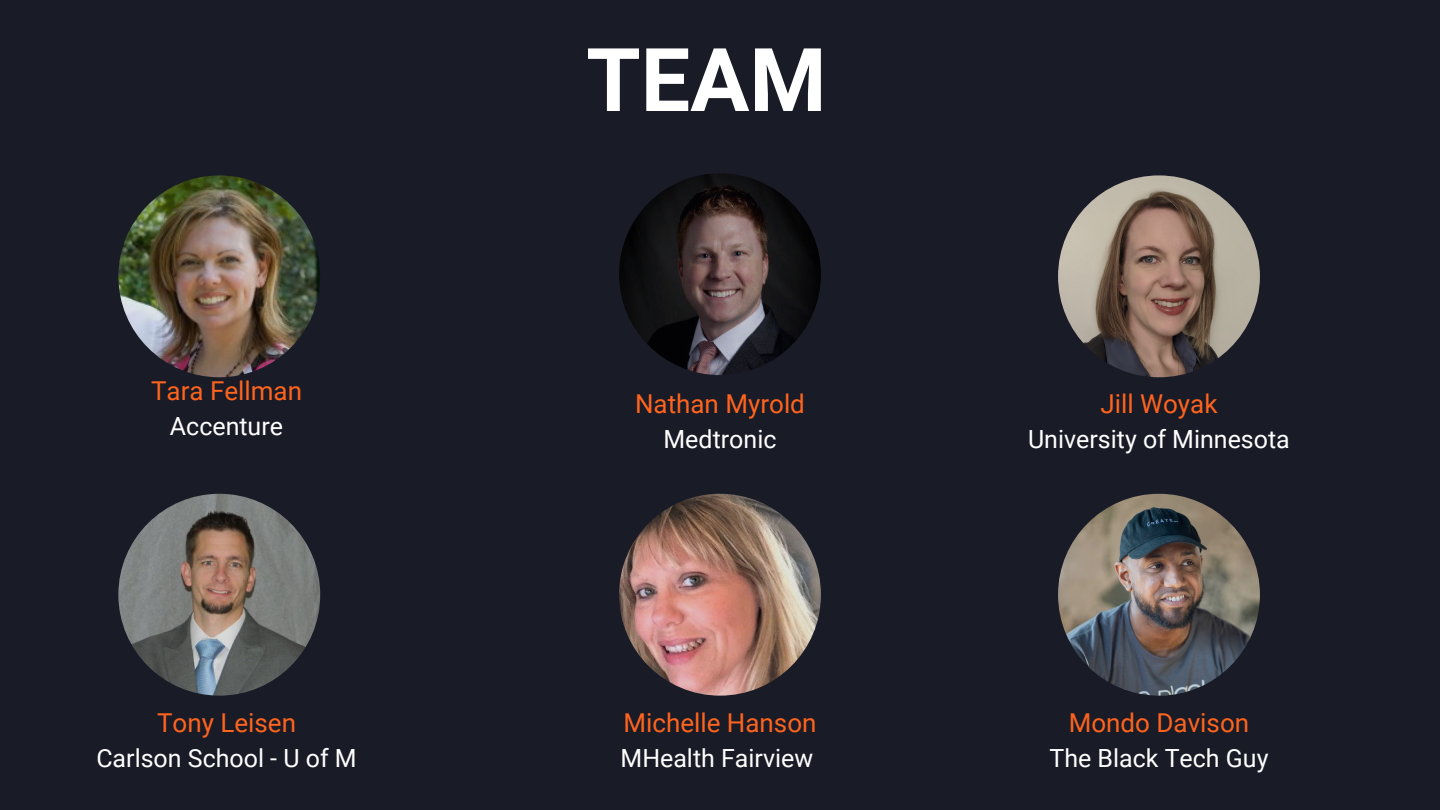
<style>
.page{position:relative;width:1440px;height:810px;background:#191b27}
.page>*{position:absolute;margin:0;border:0;box-sizing:border-box;transform-origin:0 0}
.t1{font:700 88px "Roboto";color:#fff}
.t2{font:26px "Roboto";color:#fe641e}
.t3{font:25px "Roboto";color:#fff}
</style>
<div class="page">
<img style="left:1058px;top:494px;width:202px;height:202px;border-radius:50%">
<img style="left:118px;top:175px;width:202px;height:202px;border-radius:50%">
<img style="left:1058px;top:175px;width:202px;height:202px;border-radius:50%">
<img style="left:619px;top:173px;width:202px;height:202px;border-radius:50%">
<img style="left:118px;top:494px;width:202px;height:202px;border-radius:50%">
<img style="left:619px;top:494px;width:202px;height:202px;border-radius:50%">
<p class="t2" style="left:151px;top:376px;width:153px">Tara Fellman</p>
<p class="t3" style="left:170px;top:412px;width:115px">Accenture</p>
<p class="t2" style="left:157px;top:708px;width:140px">Tony Leisen</p>
<p class="t3" style="left:96px;top:744px;width:262px">Carlson School - U of M</p>
<p class="t1" style="left:586px;top:29px;width:242px">TEAM</p>
<p class="t2" style="left:635px;top:389px;width:171px">Nathan Myrold</p>
<p class="t3" style="left:664px;top:425px;width:114px">Medtronic</p>
<p class="t2" style="left:623px;top:708px;width:195px">Michelle Hanson</p>
<p class="t3" style="left:621px;top:744px;width:194px">MHealth Fairview</p>
<p class="t2" style="left:1100px;top:389px;width:119px">Jill Woyak</p>
<p class="t3" style="left:1028px;top:425px;width:263px">University of Minnesota</p>
<p class="t2" style="left:1069px;top:708px;width:182px">Mondo Davison</p>
<p class="t3" style="left:1049px;top:744px;width:221px">The Black Tech Guy</p>
</div>
